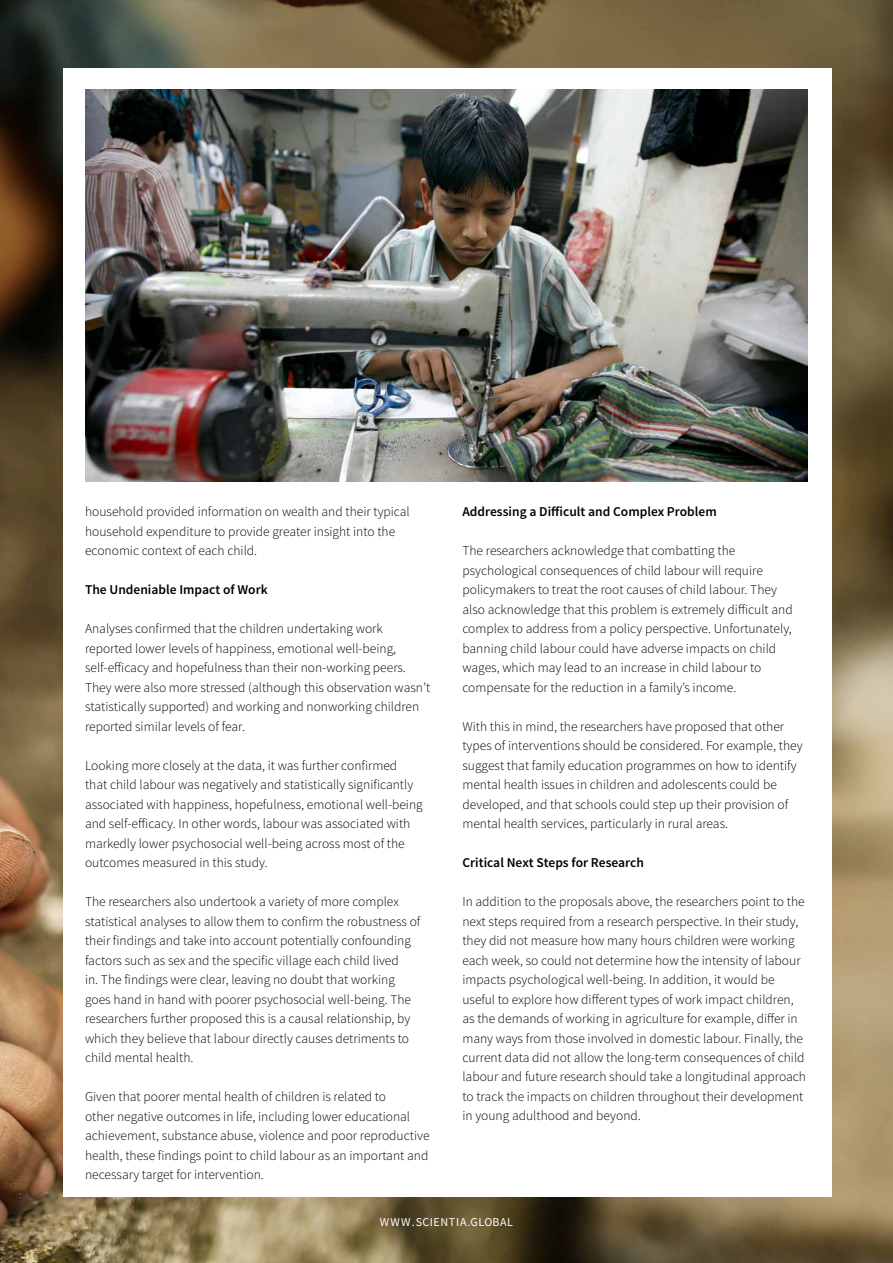
<style>
.page{position:relative;width:893px;height:1263px;background:#fff}
.page>*{position:absolute;margin:0;border:0;box-sizing:border-box;transform-origin:0 0}
.t1{font:300 13.5px/19.5px "Source Sans Pro";color:#000}
.t2{font:600 13.5px "Source Sans Pro";color:#000}
.t3{font:12px "Source Sans Pro";letter-spacing:.05em;color:#fff}
</style>
<div class="page">
<img style="left:0;top:0;width:893px;height:1263px">
<div style="left:63px;top:68px;width:769px;height:1129px;background:#fff"></div>
<img style="left:85px;top:90px;width:723px;height:392px">
<p class="t1" style="left:85px;top:502px;width:326px">household provided information on wealth and their typical household expenditure to provide greater insight into the economic context of each child.</p>
<p class="t2" style="left:85px;top:581px;width:184px">The Undeniable Impact of Work</p>
<p class="t1" style="left:85px;top:619px;width:347px">Analyses confirmed that the children undertaking work reported lower levels of happiness, emotional well-being, self-efficacy and hopefulness than their non-working peers.<br>They were also more stressed (although this observation wasn’t statistically supported) and working and nonworking children reported similar levels of fear.</p>
<p class="t1" style="left:85px;top:755px;width:339px">Looking more closely at the data, it was further confirmed that child labour was negatively and statistically significantly associated with happiness, hopefulness, emotional well-being and self-efficacy. In other words, labour was associated with markedly lower psychosocial well-being across most of the outcomes measured in this study.</p>
<p class="t1" style="left:85px;top:892px;width:337px">The researchers also undertook a variety of more complex statistical analyses to allow them to confirm the robustness of their findings and take into account potentially confounding factors such as sex and the specific village each child lived<br>in. The findings were clear, leaving no doubt that working goes hand in hand with poorer psychosocial well-being. The researchers further proposed this is a causal relationship, by which they believe that labour directly causes detriments to child mental health.</p>
<p class="t1" style="left:85px;top:1087px;width:346px">Given that poorer mental health of children is related to<br>other negative outcomes in life, including lower educational achievement, substance abuse, violence and poor reproductive health, these findings point to child labour as an important and necessary target for intervention.</p>
<p class="t2" style="left:462px;top:503px;width:256px">Addressing a Difficult and Complex Problem</p>
<p class="t1" style="left:462px;top:541px;width:332px">The researchers acknowledge that combatting the psychological consequences of child labour will require policymakers to treat the root causes of child labour. They also acknowledge that this problem is extremely difficult and complex to address from a policy perspective. Unfortunately, banning child labour could have adverse impacts on child wages, which may lead to an increase in child labour to compensate for the reduction in a family’s income.</p>
<p class="t1" style="left:462px;top:716px;width:342px">With this in mind, the researchers have proposed that other types of interventions should be considered. For example, they suggest that family education programmes on how to identify mental health issues in children and adolescents could be developed, and that schools could step up their provision of mental health services, particularly in rural areas.</p>
<p class="t2" style="left:462px;top:854px;width:183px">Critical Next Steps for Research</p>
<p class="t1" style="left:462px;top:892px;width:345px">In addition to the proposals above, the researchers point to the next steps required from a research perspective. In their study, they did not measure how many hours children were working each week, so could not determine how the intensity of labour impacts psychological well-being. In addition, it would be useful to explore how different types of work impact children, as the demands of working in agriculture for example, differ in many ways from those involved in domestic labour. Finally, the current data did not allow the long-term consequences of child labour and future research should take a longitudinal approach to track the impacts on children throughout their development in young adulthood and beyond.</p>
<p class="t3" style="left:380px;top:1214px;width:135px">WWW.SCIENTIA.GLOBAL</p>
</div>
